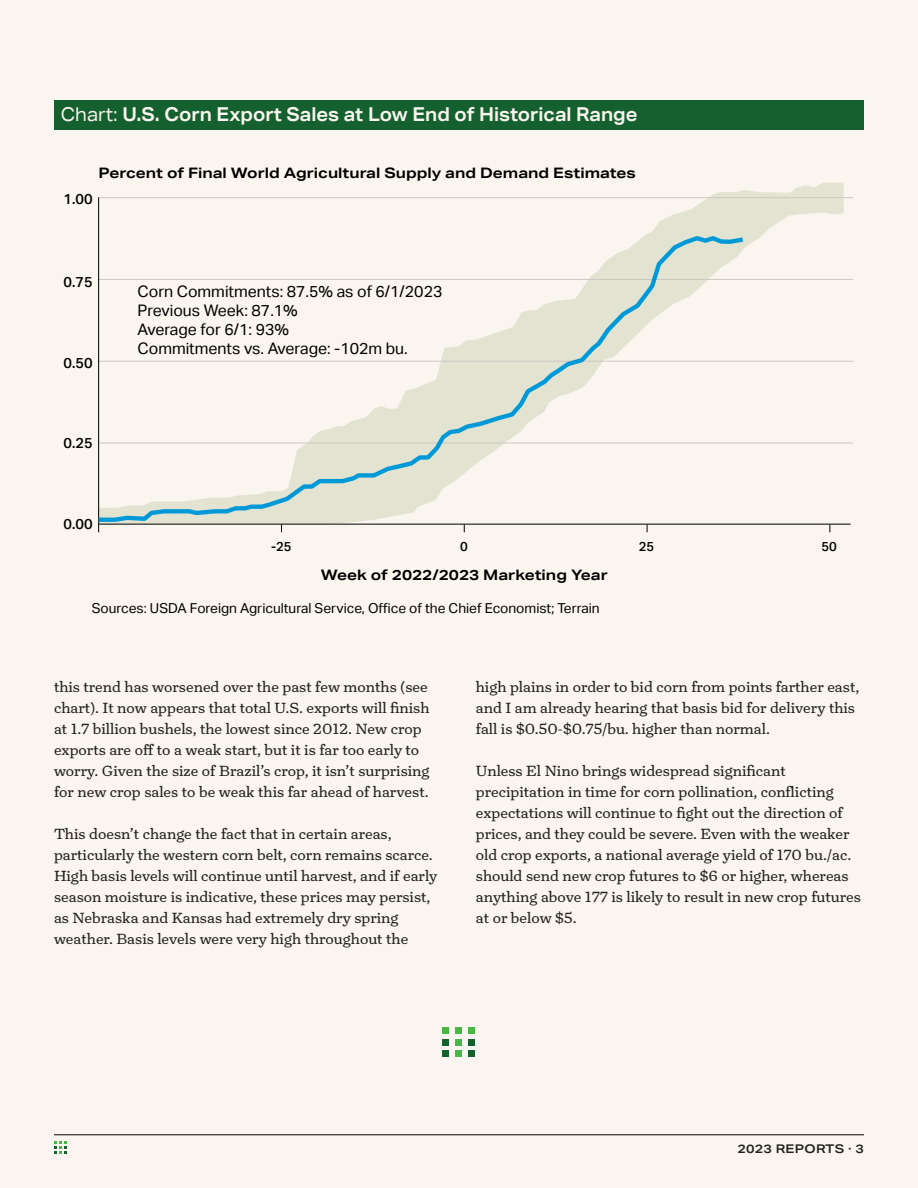
<style>
.page{position:relative;width:918px;height:1188px;background:#faf5f0}
.page>*{position:absolute;margin:0;border:0;box-sizing:border-box;transform-origin:0 0}
.t1{font:700 19.2px "Aktiv Grotesk Ex";color:#faf5ee;scale:.88 1}
.t2{font:15.9px/19px "Aktiv Grotesk";color:#000}
.Body{font:15px/21px "Turnip";color:#232319}
.t3{font:700 14.4px "Aktiv Grotesk Ex";color:#000}
.t4{font:500 14.4px "Aktiv Grotesk";color:#000}
.t5{font:13.8px "Aktiv Grotesk";color:#000}
.t6{font:500 13.05px "Aktiv Grotesk";color:#000}
.t7{font:600 12px "Aktiv Grotesk Ex";letter-spacing:.025em;color:#232319}
.s1{font-weight:400}
</style>
<div class="page">
<hr style="left:54px;top:1134px;width:810px;height:1px;background:#232319">
<svg style="left:54px;top:1141px;width:13px;height:12px"></svg>
<svg style="left:99px;top:183px;width:745px;height:341px"></svg>
<hr style="left:99px;top:443px;width:754px;height:1px;background:#cec7c2">
<hr style="left:99px;top:361px;width:754px;height:1px;background:#cec7c2">
<hr style="left:99px;top:279px;width:754px;height:1px;background:#cec7c2">
<hr style="left:99px;top:197px;width:754px;height:1px;background:#cec7c2">
<hr style="left:98px;top:198px;width:1px;height:326px;background:#000">
<div style="left:54px;top:100px;width:810px;height:30px;background:#14602f"></div>
<hr style="left:99px;top:524px;width:751px;height:1px;background:#000">
<svg style="left:98px;top:234px;width:650px;height:290px"></svg>
<div style="left:442px;top:1028px;width:7px;height:6px;background:#48b744"></div>
<div style="left:455px;top:1028px;width:7px;height:6px;background:#47b845"></div>
<div style="left:468px;top:1028px;width:7px;height:6px;background:#47b845"></div>
<div style="left:442px;top:1039px;width:7px;height:7px;background:#16602f"></div>
<div style="left:455px;top:1039px;width:7px;height:7px;background:#47b845"></div>
<div style="left:468px;top:1039px;width:7px;height:7px;background:#16602f"></div>
<div style="left:442px;top:1051px;width:7px;height:6px;background:#16602f"></div>
<div style="left:455px;top:1051px;width:7px;height:6px;background:#47b845"></div>
<div style="left:468px;top:1051px;width:7px;height:6px;background:#16602f"></div>
<p class="t1" style="left:61px;top:103px;width:657px"><span class="s1">Chart:</span> U.S. Corn Export Sales at Low End of Historical Range</p>
<p class="t3" style="left:99px;top:164px;width:539px">Percent of Final World Agricultural Supply and Demand Estimates</p>
<p class="t4" style="left:64px;top:191px;width:31px">1.00</p>
<p class="t4" style="left:64px;top:273px;width:31px">0.75</p>
<p class="t4" style="left:64px;top:354px;width:31px">0.50</p>
<p class="t4" style="left:64px;top:435px;width:31px">0.25</p>
<p class="t4" style="left:64px;top:515px;width:31px">0.00</p>
<p class="t2" style="left:138px;top:282px;width:306px">Corn Commitments: 87.5% as of 6/1/2023<br>Previous Week: 87.1%<br>Average for 6/1: 93%<br>Commitments vs. Average: -102m bu.</p>
<p class="t6" style="left:271px;top:538px;width:22px">-25</p>
<p class="t6" style="left:460px;top:538px;width:9px">0</p>
<p class="t6" style="left:639px;top:538px;width:17px">25</p>
<p class="t6" style="left:821px;top:538px;width:17px">50</p>
<p class="t3" style="left:321px;top:566px;width:289px">Week of 2022/2023 Marketing Year</p>
<p class="t5" style="left:92px;top:600px;width:510px">Sources: USDA Foreign Agricultural Service, Office of the Chief Economist; Terrain</p>
<p class="Body" style="left:54px;top:677px;width:377px">this trend has worsened over the past few months (see chart). It now appears that total U.S. exports will finish at 1.7 billion bushels, the lowest since 2012. New crop exports are off to a weak start, but it is far too early to worry. Given the size of Brazil’s crop, it isn’t surprising for new crop sales to be weak this far ahead of harvest.</p>
<p class="Body" style="left:54px;top:823px;width:385px">This doesn’t change the fact that in certain areas, particularly the western corn belt, corn remains scarce.<br>High basis levels will continue until harvest, and if early season moisture is indicative, these prices may persist, as Nebraska and Kansas had extremely dry spring weather. Basis levels were very high throughout the</p>
<p class="Body" style="left:476px;top:677px;width:385px">high plains in order to bid corn from points farther east, and I am already hearing that basis bid for delivery this fall is $0.50-$0.75/bu. higher than normal.</p>
<p class="Body" style="left:476px;top:760px;width:387px">Unless El Nino brings widespread significant precipitation in time for corn pollination, conflicting expectations will continue to fight out the direction of prices, and they could be severe. Even with the weaker old crop exports, a national average yield of 170 bu./ac. should send new crop futures to $6 or higher, whereas anything above 177 is likely to result in new crop futures at or below $5.</p>
<p class="t7" style="left:737px;top:1142px;width:128px">2023 REPORTS · 3</p>
</div>
